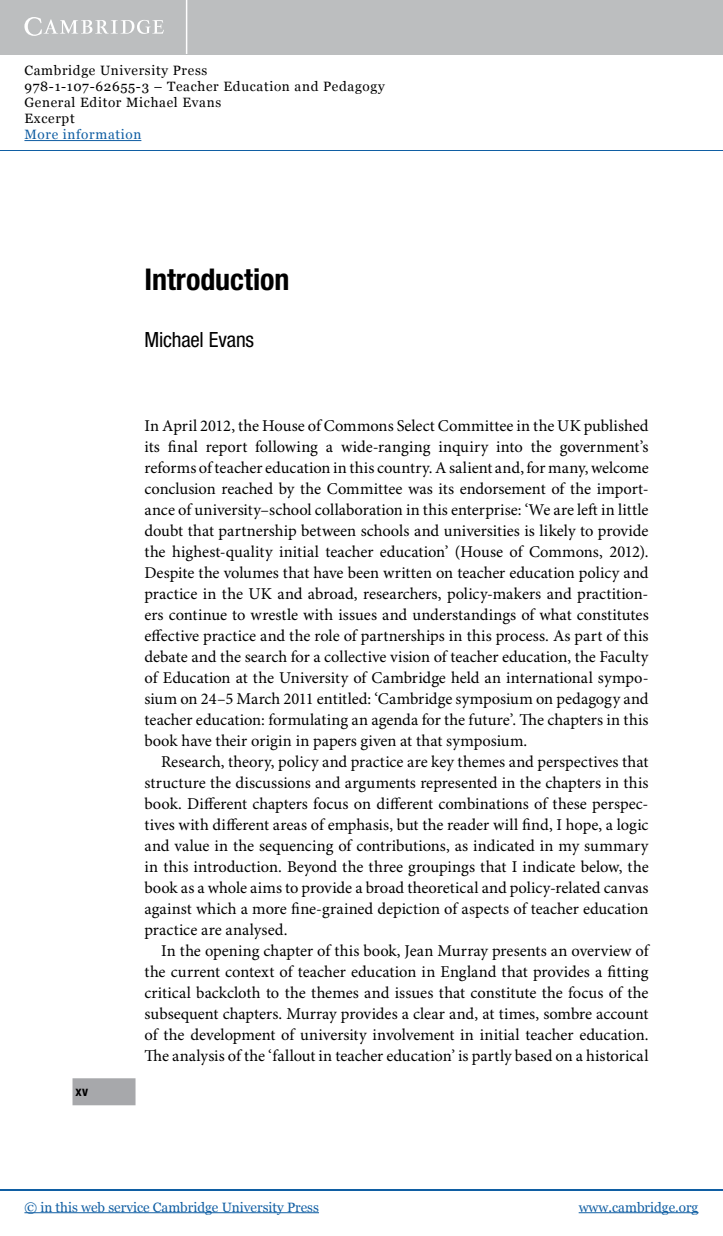
<style>
.page{position:relative;width:723px;height:1236px;background:#fff}
.page>*{position:absolute;margin:0;border:0;box-sizing:border-box;transform-origin:0 0}
.t1{font:700 condensed 30px "Helvetica Neue LT Std";color:#000}
.t2{font:condensed 21px "Helvetica Neue LT Std";letter-spacing:-.01em;color:#000}
.t3{font:16.5px/21px "Minion Pro";color:#000;text-align:justify}
.t4{font:13.5px/16px "Georgia";letter-spacing:.05em;color:#000}
.t5{font:13.5px "Georgia";color:#105ea3}
.t6{font:13.5px "Georgia";letter-spacing:.05em;color:#105ea3}
.t7{font:700 condensed 13.5px "Helvetica Neue LT Std";color:#000}
</style>
<div class="page">
<div style="left:0;top:0;width:723px;height:54px;background:#bcbebf"></div>
<hr style="left:186px;top:0;width:1px;height:54px;background:#fff">
<svg style="left:24px;top:17px;width:140px;height:19px"></svg>
<hr style="left:24px;top:140px;width:117px;height:1px;background:#105ea3">
<hr style="left:0;top:150px;width:723px;height:1px;background:#105ea3">
<hr style="left:0;top:1189px;width:723px;height:1px;background:#105ea3">
<hr style="left:24px;top:1212px;width:295px;height:1px;background:#105ea3">
<hr style="left:579px;top:1212px;width:119px;height:1px;background:#105ea3">
<div style="left:72px;top:1078px;width:63px;height:27px;background:#a7a8ab"></div>
<p class="t4" style="left:24px;top:62px;width:362px">Cambridge University Press<br>978-1-107-62655-3 – Teacher Education and Pedagogy<br>General Editor Michael Evans<br>Excerpt</p>
<p class="t6" style="left:24px;top:126px;width:118px">More information</p>
<h1 class="t1" style="left:144px;top:261px;width:146px">Introduction</h1>
<p class="t2" style="left:144px;top:327px;width:111px">Michael Evans</p>
<p class="t7" style="left:75px;top:1083px;width:14px">xv</p>
<p class="t3" style="left:144px;top:415px;width:506px">In April 2012, the House of Commons Select Committee in the UK published its final report following a wide-ranging inquiry into the government’s reforms of teacher education in this country. A salient and, for many, welcome conclusion reached by the Committee was its endorsement of the import&shy;ance of university–school collaboration in this enterprise: ‘We are left in little doubt that partnership between schools and universities is likely to provide the highest-quality initial teacher education’ (House of Commons, 2012 ) .<br>Despite the volumes that have been written on teacher education policy and practice in the UK and abroad, researchers, policy-makers and practition&shy;ers continue to wrestle with issues and understandings of what constitutes effective practice and the role of partnerships in this process. As part of this debate and the search for a collective vision of teacher education, the Faculty of Education at the University of Cambridge held an international sympo&shy;sium on 24–5 March 2011 entitled: ‘Cambridge symposium on pedagogy and teacher education: formulating an agenda for the future’. The chapters in this book have their origin in papers given at that symposium.</p>
<p class="t3" style="left:144px;top:751px;width:506px;text-indent:17px">Research, theory, policy and practice are key themes and perspectives that structure the discussions and arguments represented in the chapters in this book. Different chapters focus on different combinations of these perspec&shy;tives with different areas of emphasis, but the reader will find, I hope, a logic and value in the sequencing of contributions, as indicated in my summary in this introduction. Beyond the three groupings that I indicate below, the book as a whole aims to provide a broad theoretical and policy-related canvas against which a more fine-grained depiction of aspects of teacher education practice are analysed.</p>
<p class="t3" style="left:144px;top:940px;width:506px;text-indent:16px">In the opening chapter of this book, Jean Murray presents an overview of the current context of teacher education in England that provides a fitting critical backcloth to the themes and issues that constitute the focus of the subsequent chapters. Murray provides a clear and, at times, sombre account of the development of university involvement in initial teacher education.<br>The analysis of the ‘fallout in teacher education’ is partly based on a historical</p>
<p class="t5" style="left:24px;top:1198px;width:296px">© in this web service Cambridge University Press</p>
<p class="t5" style="left:579px;top:1198px;width:121px">www.cambridge.org</p>
</div>
